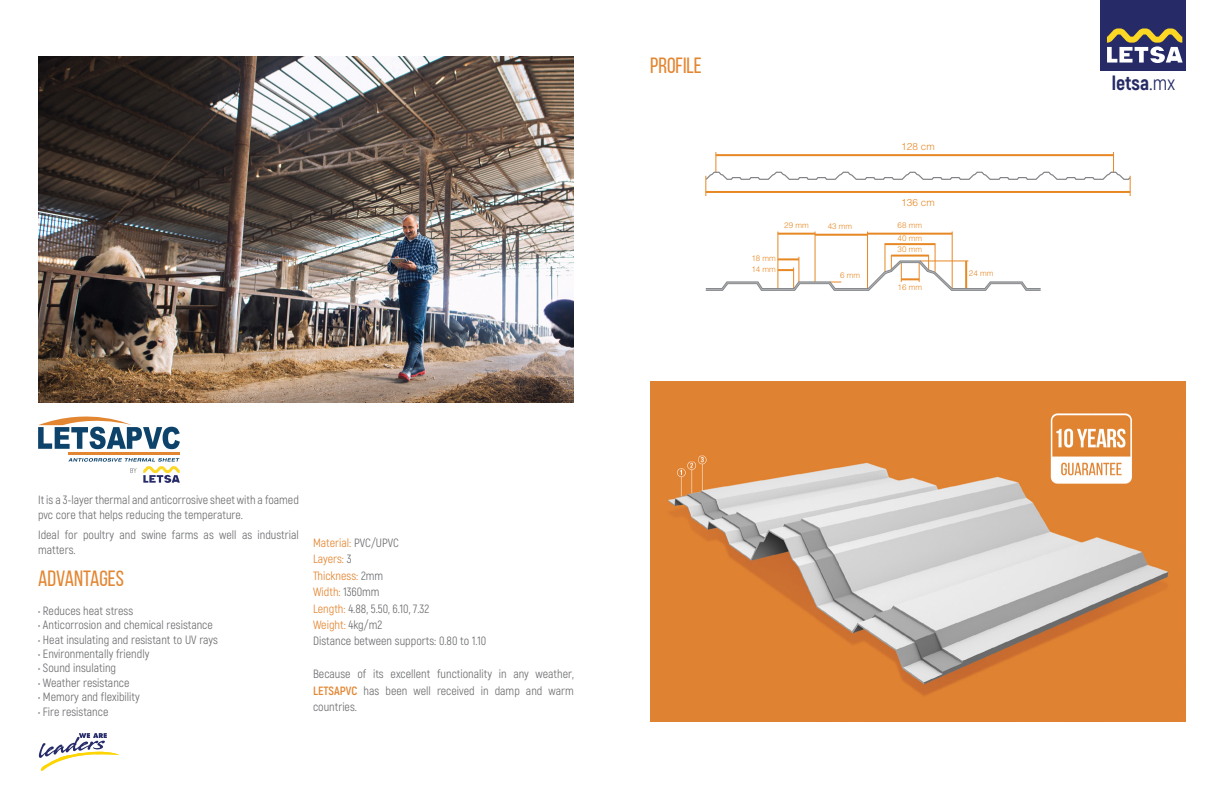
<style>
.page{position:relative;width:1224px;height:792px;background:#fff}
.page>*{position:absolute;margin:0;border:0;box-sizing:border-box;transform-origin:0 0}
.t1{font:22px "Bebas Neue";color:#e38631}
.t2{font:800 20px "Akrobat";color:#262b67}
.t3{font:12px/16.4px "Akrobat";color:#6d6e71}
.t4{font:300 10px "Helvetica";color:#e78825}
.t5{font:300 8px/12.7px "Helvetica";color:#e78825}
.s1{color:#e38631}
.s2{font-weight:700;color:#e38631}
.s3{font-weight:400}
</style>
<div class="page">
<div style="left:1101px;top:0;width:85px;height:71px;background:#262b67"></div>
<svg style="left:1107px;top:28px;width:76px;height:35px"></svg>
<svg style="left:38px;top:733px;width:81px;height:38px"></svg>
<img style="left:650px;top:381px;width:536px;height:340px">
<svg style="left:705px;top:152px;width:426px;height:44px"></svg>
<hr style="left:778px;top:232px;width:1px;height:57px;background:#e78825">
<hr style="left:815px;top:232px;width:1px;height:50px;background:#e78825">
<hr style="left:867px;top:232px;width:1px;height:57px;background:#e78825">
<hr style="left:952px;top:232px;width:1px;height:57px;background:#e78825">
<hr style="left:778px;top:233px;width:37px;height:2px;background:#e78825">
<hr style="left:868px;top:233px;width:84px;height:2px;background:#e78825">
<hr style="left:815px;top:234px;width:53px;height:2px;background:#e78825">
<svg style="left:706px;top:243px;width:335px;height:48px"></svg>
<img style="left:38px;top:57px;width:536px;height:346px">
<svg style="left:38px;top:416px;width:142px;height:33px"></svg>
<hr style="left:68px;top:452px;width:112px;height:2px;background:#e38631">
<svg style="left:68px;top:458px;width:112px;height:25px"></svg>
<h1 class="t1" style="left:650px;top:54px;width:53px">PROFILE</h1>
<p class="t4" style="left:901px;top:141px;width:35px">128 cm</p>
<p class="t5" style="left:751px;top:253px;width:26px;line-height:10.7px">18 mm<br>14 mm</p>
<p class="t4" style="left:901px;top:196px;width:35px">136 cm</p>
<p class="t5" style="left:784px;top:218px;width:26px">29 mm</p>
<p class="t5" style="left:828px;top:219px;width:26px">43 mm</p>
<p class="t5" style="left:898px;top:219px;width:26px">68 mm<br>40 mm</p>
<p class="t5" style="left:898px;top:243px;width:26px">30 mm</p>
<p class="t5" style="left:898px;top:281px;width:26px">16 mm</p>
<p class="t5" style="left:840px;top:269px;width:21px">6 mm</p>
<p class="t5" style="left:969px;top:267px;width:26px">24 mm</p>
<p class="t3" style="left:38px;top:493px;width:262px;line-height:14.4px">It is a 3-layer thermal and anticorrosive sheet with a foamed pvc core that helps reducing the temperature.</p>
<p class="t3" style="left:38px;top:528px;width:262px;line-height:14.4px">Ideal for poultry and swine farms as well as industrial matters.</p>
<h1 class="t1" style="left:38px;top:567px;width:87px">ADVANTAGES</h1>
<p class="t3" style="left:38px;top:602px;width:97px">• Reduces heat stress</p>
<p class="t3" style="left:38px;top:617px;width:176px">• Anticorrosion and chemical resistance</p>
<p class="t3" style="left:38px;top:631px;width:181px">• Heat insulating and resistant to UV rays</p>
<p class="t3" style="left:38px;top:646px;width:113px">• Environmentally friendly</p>
<p class="t3" style="left:38px;top:660px;width:79px">• Sound insulating</p>
<p class="t3" style="left:38px;top:674px;width:93px">• Weather resistance</p>
<p class="t3" style="left:38px;top:689px;width:103px">• Memory and flexibility</p>
<p class="t3" style="left:38px;top:703px;width:72px">• Fire resistance</p>
<p class="t3" style="left:313px;top:535px;width:175px"><span class="s1">Material:</span> PVC/UPVC<br><span class="s1">Layers:</span> 3<br><span class="s1">Thickness:</span> 2mm<br><span class="s1">Width:</span> 1360mm<br><span class="s1">Length:</span> 4.88, 5.50, 6.10, 7.32<br><span class="s1">Weight:</span> 4kg/m2<br>Distance between supports: 0.80 to 1.10</p>
<p class="t3" style="left:313px;top:666px;width:262px;text-align:justify">Because of its excellent functionality in any weather, <span class="s2">LETSAPVC</span> has been well received in damp and warm countries.</p>
<h2 class="t2" style="left:1112px;top:70px;width:65px">letsa<span class="s3">.mx</span></h2>
</div>
